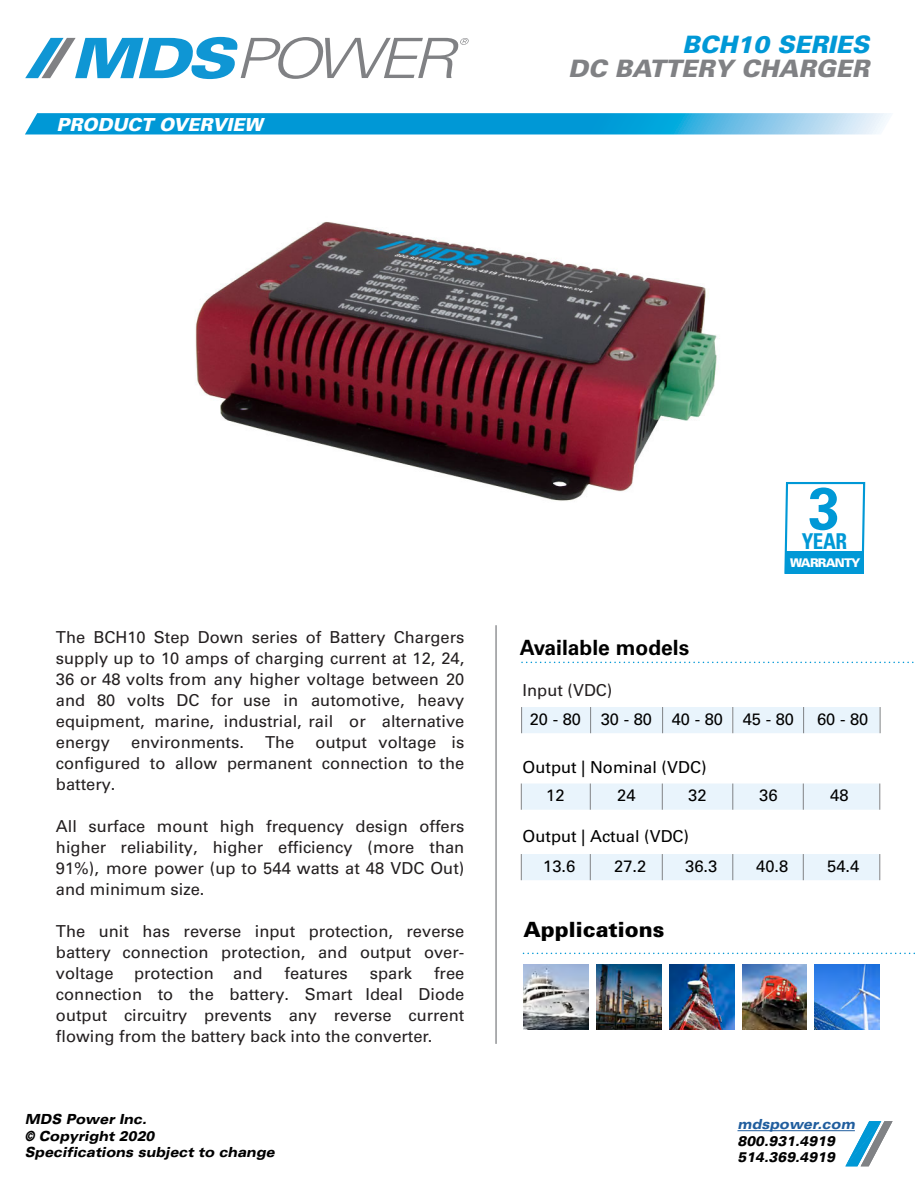
<style>
.page{position:relative;width:918px;height:1188px;background:#fff}
.page>*{position:absolute;margin:0;border:0;box-sizing:border-box;transform-origin:0 0}
.t1{font:700 59.25px "Univers";color:#0098d6;scale:.96 1}
.t2{font:italic 900 24px "Univers";color:#808184}
.t3{font:italic 900 24px "Univers";color:#0098d6}
.t4{font:700 condensed 21.9px "Univers";color:#0098d6;scale:.96 1}
.t5{font:700 21px "Univers";color:#000}
.sub_heading{font:900 21px "Univers";color:#000}
.t6{font:italic 900 18px "Univers";color:#fff}
.Product_Description{font:16.5px/21px "Univers";color:#231f20;text-align:justify}
.t7{font:16.5px "Univers";color:#000}
.t8{font:italic 900 expanded 13.95px/16.5px "Univers";color:#000;scale:.86 1}
.t9{font:italic 900 expanded 13.95px "Univers";color:#215e9e;scale:.86 1}
.t10{font:900 12px "Univers";letter-spacing:-.07em;color:#fff}
</style>
<div class="page">
<img style="left:524px;top:964px;width:64px;height:65px">
<img style="left:742px;top:964px;width:65px;height:65px">
<img style="left:597px;top:964px;width:65px;height:65px">
<img style="left:814px;top:964px;width:65px;height:65px">
<img style="left:670px;top:964px;width:65px;height:65px">
<svg style="left:25px;top:37px;width:444px;height:42px"></svg>
<svg style="left:25px;top:113px;width:866px;height:22px;background:#2ca9dd"></svg>
<svg style="left:784px;top:482px;width:82px;height:92px"></svg>
<hr style="left:738px;top:1130px;width:117px;height:1px;background:#215e9e">
<svg style="left:845px;top:1121px;width:48px;height:45px"></svg>
<svg style="left:522px;top:662px;width:392px;height:1px"></svg>
<div style="left:521px;top:707px;width:360px;height:27px;background:#e9f4fc"></div>
<div style="left:521px;top:784px;width:359px;height:26px;background:#e9f4fc"></div>
<div style="left:521px;top:854px;width:359px;height:27px;background:#e9f4fc"></div>
<svg style="left:523px;top:953px;width:392px;height:1px"></svg>
<hr style="left:495px;top:625px;width:2px;height:419px;background:#808285">
<img style="left:195px;top:222px;width:522px;height:279px">
<p class="t6" style="left:57px;top:118px;width:207px">PRODUCT OVERVIEW</p>
<h2 class="t3" style="left:683px;top:29px;width:188px">BCH10 SERIES</h2>
<h2 class="t2" style="left:568px;top:53px;width:303px">DC BATTERY CHARGER</h2>
<p class="Product_Description" style="left:56px;top:627px;width:410px">The BCH10 Step Down series of Battery Chargers supply up to 10 amps of charging current at 12, 24, 36 or 48 volts from any higher voltage between 20 and 80 volts DC for use in automotive, heavy equipment, marine, industrial, rail or alternative energy</p>
<p class="Product_Description" style="left:131px;top:732px;width:114px">environments.</p>
<p class="Product_Description" style="left:265px;top:732px;width:31px">The</p>
<p class="Product_Description" style="left:56px;top:732px;width:410px;text-indent:260px">output voltage is configured to allow permanent connection to the battery.</p>
<p class="Product_Description" style="left:56px;top:816px;width:410px">All surface mount high frequency design offers higher reliability, higher efficiency (more than 91%), more power (up to 544 watts at 48 VDC Out) and minimum size.</p>
<p class="Product_Description" style="left:56px;top:921px;width:410px">The unit has reverse input protection, reverse battery connection protection, and output over&shy;voltage protection and</p>
<p class="Product_Description" style="left:56px;top:963px;width:410px;text-indent:378px">free connection to the battery. Smart Ideal Diode output circuitry prevents any reverse current flowing from the battery back into the converter.</p>
<p class="Product_Description" style="left:285px;top:963px;width:65px">features</p>
<p class="Product_Description" style="left:370px;top:963px;width:44px">spark</p>
<p class="t5" style="left:520px;top:635px;width:171px">Available models</p>
<p class="Product_Description" style="left:523px;top:680px;width:91px">Input (VDC)</p>
<h1 class="t1" style="left:808px;top:474px;width:35px">3</h1>
<p class="t10" style="left:790px;top:558px;width:72px">WARRANTY</p>
<h3 class="t4" style="left:802px;top:533px;width:49px">YEAR</h3>
<p class="t7" style="left:530px;top:709px;width:53px">20 - 80</p>
<p class="t7" style="left:601px;top:709px;width:53px">30 - 80</p>
<p class="t7" style="left:672px;top:709px;width:53px">40 - 80</p>
<p class="t7" style="left:743px;top:709px;width:53px">45 - 80</p>
<p class="t7" style="left:817px;top:710px;width:53px">60 - 80</p>
<p class="t7" style="left:523px;top:757px;width:185px">Output | Nominal (VDC)</p>
<p class="t7" style="left:546px;top:786px;width:20px">12</p>
<p class="t7" style="left:617px;top:786px;width:20px">24</p>
<p class="t7" style="left:688px;top:786px;width:20px">32</p>
<p class="t7" style="left:759px;top:786px;width:20px">36</p>
<p class="t7" style="left:830px;top:786px;width:20px">48</p>
<p class="t7" style="left:523px;top:826px;width:168px">Output | Actual (VDC)</p>
<p class="t7" style="left:543px;top:856px;width:34px">13.6</p>
<p class="t7" style="left:614px;top:856px;width:34px">27.2</p>
<p class="t7" style="left:685px;top:856px;width:34px">36.3</p>
<p class="t7" style="left:756px;top:856px;width:34px">40.8</p>
<p class="t7" style="left:827px;top:856px;width:34px">54.4</p>
<p class="sub_heading" style="left:523px;top:917px;width:143px">Applications</p>
<p class="t8" style="left:25px;top:1112px;width:292px">MDS Power Inc.<br>© Copyright 2020<br>Specifications subject to change</p>
<p class="t9" style="left:738px;top:1119px;width:138px">mdspower.com</p>
<p class="t8" style="left:738px;top:1134px;width:115px">800.931.4919<br>514.369.4919</p>
</div>
